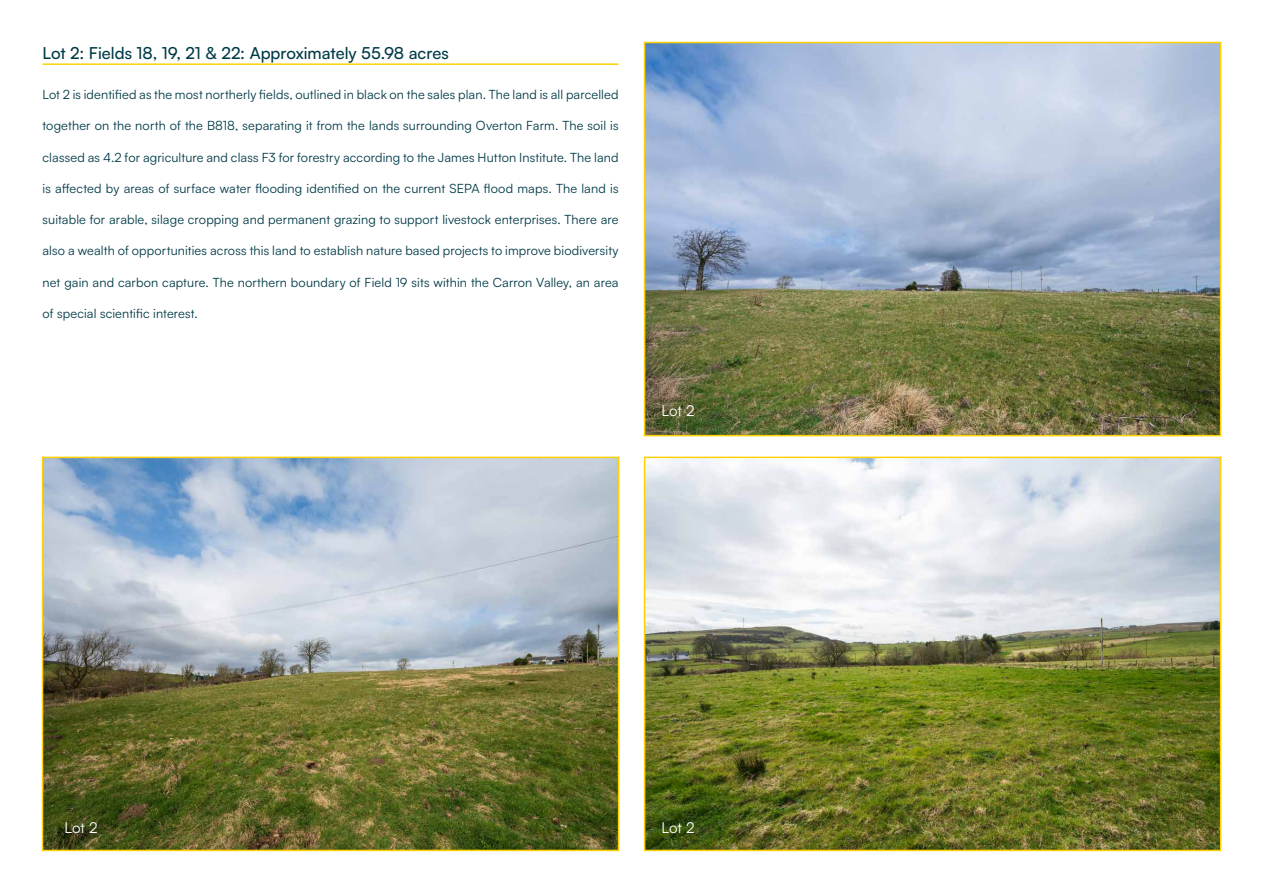
<style>
.page{position:relative;width:1263px;height:893px;background:#fff}
.page>*{position:absolute;margin:0;border:0;box-sizing:border-box;transform-origin:0 0}
.Paragraph_Style_2{font:500 16.5px "Satoshi";color:#003a47}
.t1{font:15px "Satoshi";letter-spacing:-.01em;color:#fff}
.Paragraph_Style_1{font:12.75px "Satoshi";letter-spacing:.01em;color:#003a47}
</style>
<div class="page">
<img style="left:647px;top:460px;width:571px;height:388px">
<div style="left:644px;top:457px;width:577px;height:394px;border:2px solid #fed105"></div>
<img style="left:45px;top:460px;width:571px;height:388px">
<div style="left:42px;top:457px;width:577px;height:394px;border:2px solid #fed105"></div>
<img style="left:647px;top:45px;width:571px;height:388px">
<div style="left:644px;top:42px;width:577px;height:394px;border:2px solid #fed105"></div>
<hr style="left:43px;top:63px;width:576px;height:2px;background:#fed105">
<p class="Paragraph_Style_2" style="left:43px;top:42px;width:408px">Lot 2: Fields 18, 19, 21 &amp; 22: Approximately 55.98 acres</p>
<p class="Paragraph_Style_1" style="left:43px;top:86px;width:578px">Lot 2 is identified as the most northerly fields, outlined in black on the sales plan. The land is all parcelled</p>
<p class="Paragraph_Style_1" style="left:43px;top:117px;width:578px">together on the north of the B818, separating it from the lands surrounding Overton Farm. The soil is</p>
<p class="Paragraph_Style_1" style="left:43px;top:148px;width:578px">classed as 4.2 for agriculture and class F3 for forestry according to the James Hutton Institute. The land</p>
<p class="Paragraph_Style_1" style="left:43px;top:180px;width:578px">is affected by areas of surface water flooding identified on the current SEPA flood maps. The land is</p>
<p class="Paragraph_Style_1" style="left:43px;top:211px;width:578px">suitable for arable, silage cropping and permanent grazing to support livestock enterprises. There are</p>
<p class="Paragraph_Style_1" style="left:43px;top:242px;width:578px">also a wealth of opportunities across this land to establish nature based projects to improve biodiversity</p>
<p class="Paragraph_Style_1" style="left:43px;top:273px;width:578px">net gain and carbon capture. The northern boundary of Field 19 sits within the Carron Valley, an area</p>
<p class="Paragraph_Style_1" style="left:43px;top:305px;width:157px">of special scientific interest.</p>
<p class="t1" style="left:661px;top:400px;width:34px">Lot 2</p>
<p class="t1" style="left:64px;top:818px;width:34px">Lot 2</p>
<p class="t1" style="left:661px;top:818px;width:34px">Lot 2</p>
</div>
